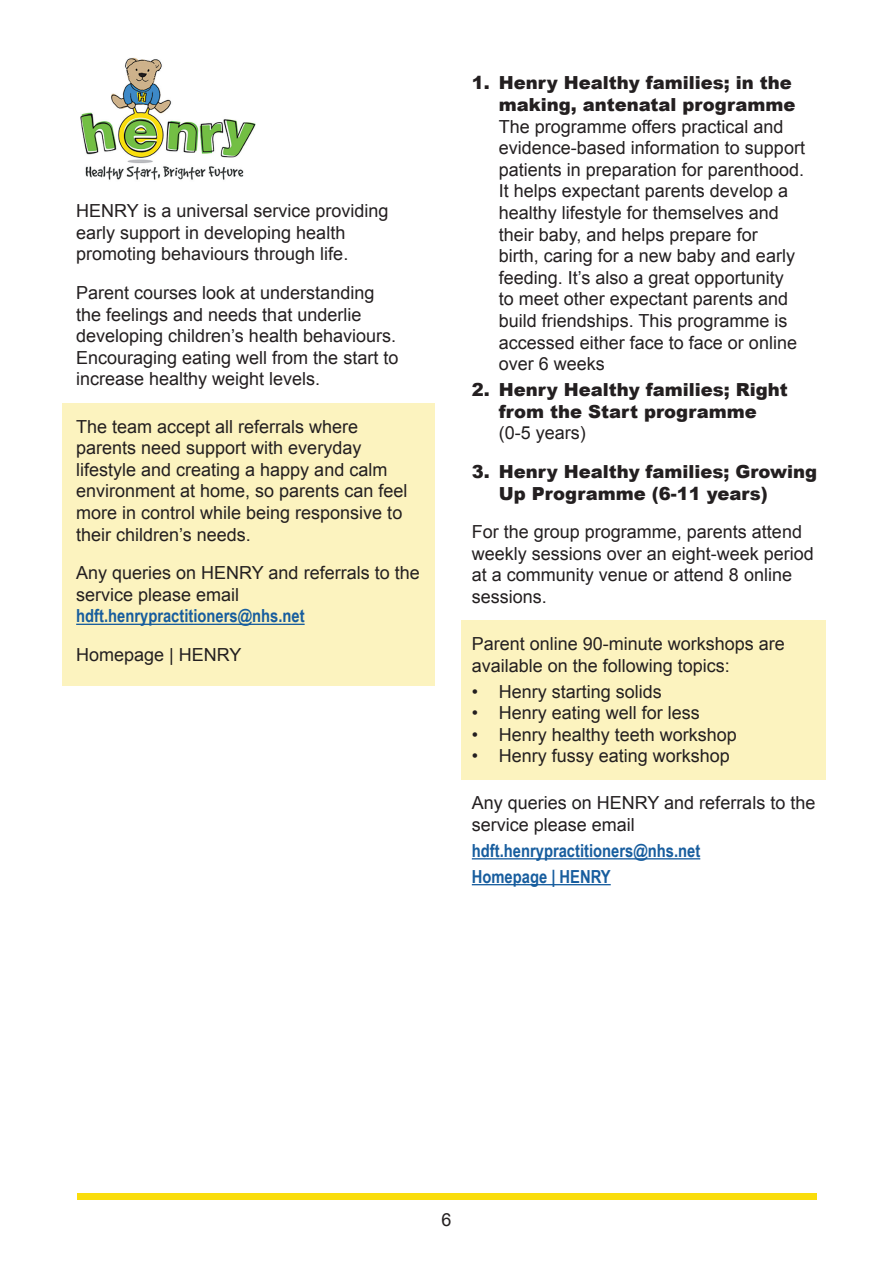
<style>
.page{position:relative;width:893px;height:1263px;background:#fff}
.page>*{position:absolute;margin:0;border:0;box-sizing:border-box;transform-origin:0 0}
.Para_body_text_12pt{font:18px/21.6px "Arial";color:#231f20}
.Para_body_text_12pt-2{font:900 18px/21.6px "Arial";color:#231f20}
.Para_body_text_12pt-3{font:700 18px "Arial Narrow";color:#175d9e}
.s1{font-family:"Arial Narrow";font-weight:700;color:#175d9e}
.s2{font-weight:900}
.s3{font-weight:400}
</style>
<div class="page">
<div style="left:461px;top:621px;width:365px;height:159px;background:#fcf3bf"></div>
<div style="left:62px;top:403px;width:373px;height:282px;background:#fcf3bf"></div>
<hr style="left:76px;top:624px;width:229px;height:1px;background:#175d9e">
<img style="left:80px;top:58px;width:176px;height:122px">
<div style="left:77px;top:1193px;width:739px;height:6px;background:#fadd0b"></div>
<hr style="left:472px;top:858px;width:228px;height:1px;background:#175d9e">
<hr style="left:472px;top:884px;width:139px;height:1px;background:#175d9e">
<p class="Para_body_text_12pt" style="left:76px;top:200px;width:314px">HENRY is a universal service providing early support in developing health promoting behaviours through life.</p>
<p class="Para_body_text_12pt" style="left:76px;top:282px;width:324px">Parent courses look at understanding the feelings and needs that underlie developing children’s health behaviours.<br>Encouraging eating well from the start to increase healthy weight levels.</p>
<p class="Para_body_text_12pt" style="left:76px;top:416px;width:333px">The team accept all referrals where parents need support with everyday lifestyle and creating a happy and calm environment at home, so parents can feel more in control while being responsive to their children’s needs.</p>
<p class="Para_body_text_12pt" style="left:76px;top:562px;width:345px">Any queries on HENRY and referrals to the service please email <span class="s1">hdft.henrypractitioners@nhs.net</span></p>
<p class="Para_body_text_12pt" style="left:76px;top:644px;width:167px">Homepage | HENRY</p>
<p class="Para_body_text_12pt" style="left:499px;top:72px;width:308px;text-indent:-27px"><span class="s2">1. Henry Healthy families; in the making, antenatal programme </span>The programme offers practical and evidence-based information to support patients in preparation for parenthood.<br>It helps expectant parents develop a healthy lifestyle for themselves and their baby, and helps prepare for<br>birth, caring for a new baby and early feeding. It’s also a great opportunity<br>to meet other expectant parents and build friendships. This programme is accessed either face to face or online over 6 weeks</p>
<p class="Para_body_text_12pt-2" style="left:499px;top:378px;width:290px;text-indent:-27px">2. Henry Healthy families; Right from the Start programme <span class="s3">(0-5 years)</span></p>
<p class="Para_body_text_12pt-2" style="left:499px;top:460px;width:320px;text-indent:-27px">3. Henry Healthy families; Growing<br>Up Programme (6-11 years)</p>
<p class="Para_body_text_12pt" style="left:472px;top:521px;width:344px">For the group programme, parents attend weekly sessions over an eight-week period at a community venue or attend 8 online sessions.</p>
<p class="Para_body_text_12pt" style="left:472px;top:633px;width:315px">Parent online 90-minute workshops are available on the following topics:</p>
<p class="Para_body_text_12pt" style="left:472px;top:681px;width:192px">• Henry starting solids</p>
<p class="Para_body_text_12pt" style="left:472px;top:702px;width:230px">• Henry eating well for less</p>
<p class="Para_body_text_12pt" style="left:472px;top:724px;width:267px">• Henry healthy teeth workshop</p>
<p class="Para_body_text_12pt" style="left:472px;top:745px;width:260px">• Henry fussy eating workshop</p>
<p class="Para_body_text_12pt" style="left:472px;top:792px;width:345px">Any queries on HENRY and referrals to the service please email</p>
<p class="Para_body_text_12pt-3" style="left:472px;top:837px;width:230px">hdft.henrypractitioners@nhs.net</p>
<p class="Para_body_text_12pt-3" style="left:472px;top:863px;width:140px">Homepage | HENRY</p>
<p class="Para_body_text_12pt" style="left:441px;top:1209px;width:12px">6</p>
</div>
